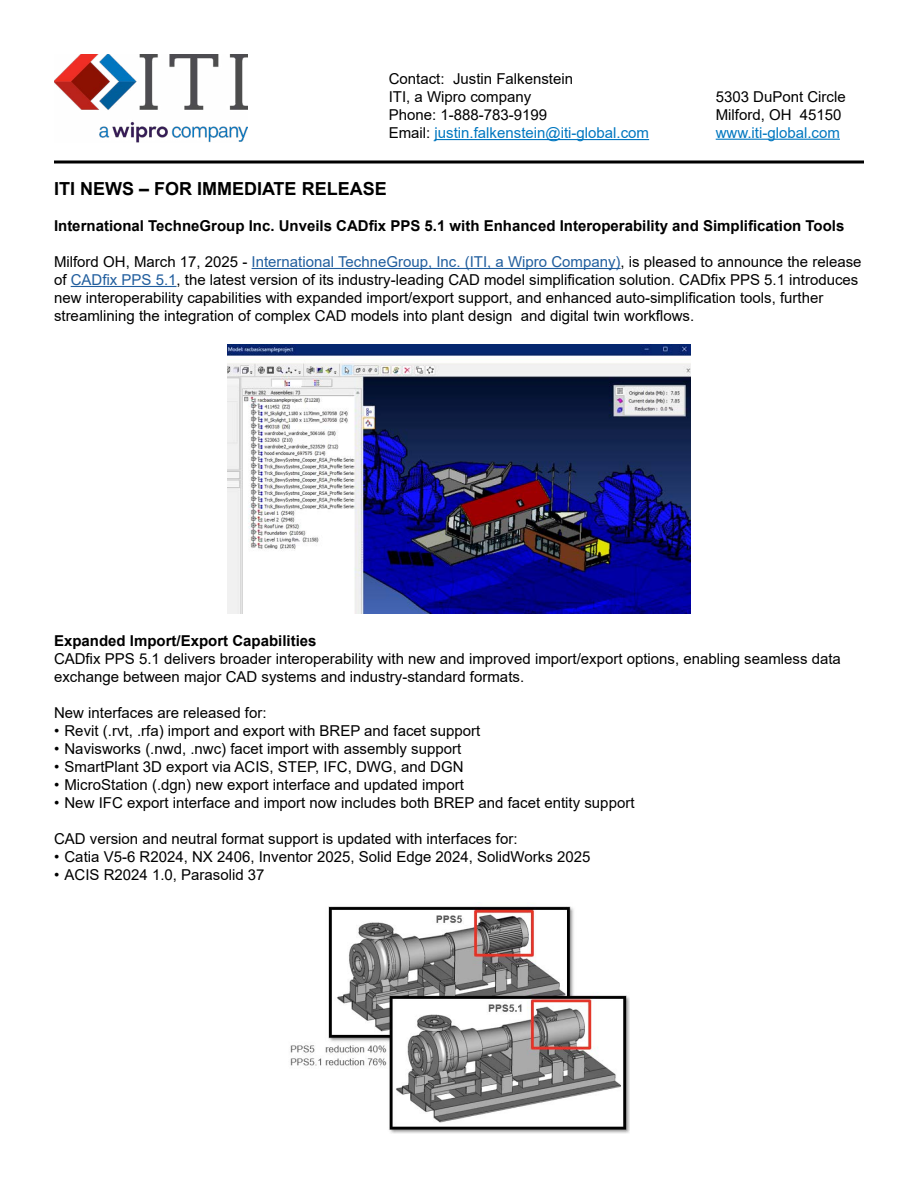
<style>
.page{position:relative;width:918px;height:1188px;background:#fff}
.page>*{position:absolute;margin:0;border:0;box-sizing:border-box;transform-origin:0 0}
.t1{font:700 18px "Arial";color:#000}
.t2{font:15px/18px "Arial";color:#000}
.t3{font:700 15px "Arial";color:#000}
.t4{font:15px "Arial";color:#0077c0}
.s1{color:#0077c0}
.s2{color:#215e9e}
</style>
<div class="page">
<img style="left:54px;top:54px;width:193px;height:89px">
<hr style="left:435px;top:139px;width:214px;height:1px;background:#0077c0">
<hr style="left:716px;top:139px;width:124px;height:1px;background:#0077c0">
<svg style="left:54px;top:160px;width:810px;height:4px;background:#3f3f3f"></svg>
<hr style="left:252px;top:268px;width:369px;height:1px;background:#215e9e">
<hr style="left:71px;top:286px;width:106px;height:1px;background:#215e9e">
<img style="left:227px;top:344px;width:464px;height:269px">
<img style="left:290px;top:902px;width:340px;height:232px">
<p class="t2" style="left:389px;top:70px;width:262px">Contact: Justin Falkenstein<br>ITI, a Wipro company<br>Phone: 1-888-783-9199<br>Email: <span class="s1">justin.falkenstein@iti-global.com</span></p>
<p class="t2" style="left:716px;top:87px;width:132px">5303 DuPont Circle<br>Milford, OH 45150</p>
<p class="t4" style="left:716px;top:122px;width:126px">www.iti-global.com</p>
<p class="t1" style="left:54px;top:176px;width:334px">ITI NEWS – FOR IMMEDIATE RELEASE</p>
<p class="t3" style="left:54px;top:215px;width:792px">International TechneGroup Inc. Unveils CADfix PPS 5.1 with Enhanced Interoperability and Simplification Tools</p>
<p class="t2" style="left:54px;top:253px;width:809px">Milford OH, March 17, 2025 - <span class="s2">International TechneGroup, Inc. (ITI, a Wipro Company)</span>, is pleased to announce the release of <span class="s2">CADfix PPS 5.1</span>, the latest version of its industry-leading CAD model simplification solution. CADfix PPS 5.1 introduces new interoperability capabilities with expanded import/export support, and enhanced auto-simplification tools, further streamlining the integration of complex CAD models into plant design and digital twin workflows.</p>
<p class="t3" style="left:54px;top:630px;width:264px">Expanded Import/Export Capabilities</p>
<p class="t2" style="left:54px;top:650px;width:788px">CADfix PPS 5.1 delivers broader interoperability with new and improved import/export options, enabling seamless data exchange between major CAD systems and industry-standard formats.</p>
<p class="t2" style="left:54px;top:704px;width:214px">New interfaces are released for:</p>
<p class="t2" style="left:54px;top:722px;width:428px">• Revit (.rvt, .rfa) import and export with BREP and facet support</p>
<p class="t2" style="left:54px;top:740px;width:409px">• Navisworks (.nwd, .nwc) facet import with assembly support</p>
<p class="t2" style="left:54px;top:758px;width:411px">• SmartPlant 3D export via ACIS, STEP, IFC, DWG, and DGN</p>
<p class="t2" style="left:54px;top:776px;width:411px">• MicroStation (.dgn) new export interface and updated import</p>
<p class="t2" style="left:54px;top:794px;width:582px">• New IFC export interface and import now includes both BREP and facet entity support</p>
<p class="t2" style="left:54px;top:830px;width:465px">CAD version and neutral format support is updated with interfaces for:</p>
<p class="t2" style="left:54px;top:848px;width:538px">• Catia V5-6 R2024, NX 2406, Inventor 2025, Solid Edge 2024, SolidWorks 2025</p>
<p class="t2" style="left:54px;top:866px;width:212px">• ACIS R2024 1.0, Parasolid 37</p>
</div>
